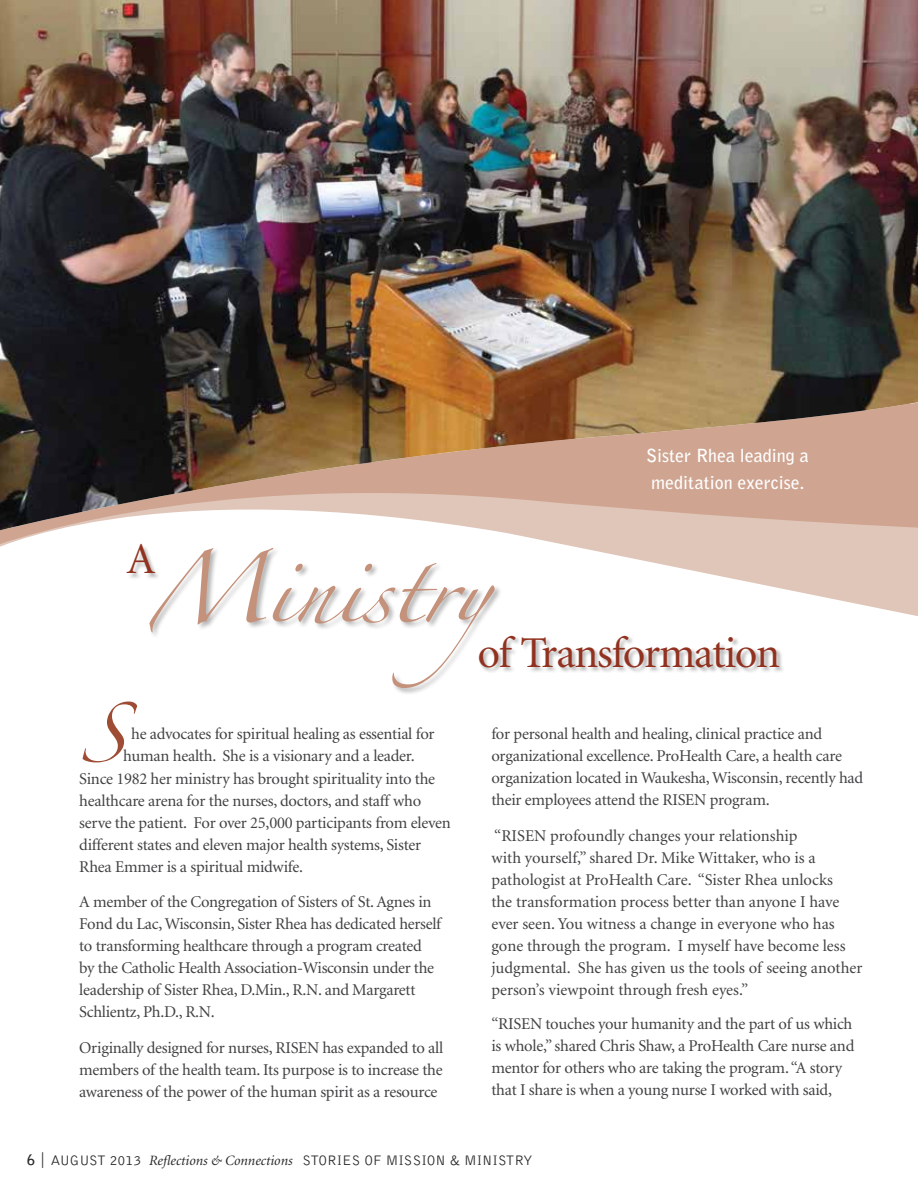
<style>
.page{position:relative;width:918px;height:1188px;background:#fff}
.page>*{position:absolute;margin:0;border:0;box-sizing:border-box;transform-origin:0 0}
.t1{font:62.85px "Zapfino";color:#c4917b}
.t2{font:54.3px "Zapfino";color:#9e4c33}
.t3{font:43.95px "Minion";letter-spacing:-.03em;color:#913220}
.t4{font:700 18px/27px "Bell Gothic";color:#fff}
.t5{font:16.5px/22px "Minion";letter-spacing:-.015em;color:#414042}
.t6{font:300 14.25px "Bell Gothic";color:#292829}
.s1{font-weight:700}
.s2{font-family:"Helvetica";font-size:15.6px}
.s3{font-family:"Minion";font-weight:400;font-style:italic}
</style>
<div class="page">
<svg style="left:661px;top:564px;width:257px;height:52px"></svg>
<svg style="left:0;top:535px;width:918px;height:29px"></svg>
<img style="left:0;top:0;width:918px;height:530px">
<div style="left:127px;top:544px;width:35px;height:36px;background:#000;opacity:.3"></div>
<div style="left:149px;top:546px;width:354px;height:150px;background:#000;opacity:.3"></div>
<div style="left:479px;top:636px;width:307px;height:38px;background:#000;opacity:.3"></div>
<p class="t4" style="left:646px;top:443px;width:164px">Sister Rhea leading a meditation exercise.</p>
<h3 class="t3" style="left:127px;top:538px;width:30px">A</h3>
<h1 class="t1" style="left:148px;top:563px;width:410px">Ministry</h1>
<p class="t5" style="left:491px;top:724px;width:373px">for personal health and healing, clinical practice and organizational excellence. ProHealth Care, a health care organization located in Waukesha, Wisconsin, recently had their employees attend the RISEN program.</p>
<p class="t5" style="left:491px;top:825px;width:373px">“RISEN profoundly changes your relationship<br>with yourself,” shared Dr. Mike Wittaker, who is a pathologist at ProHealth Care. “Sister Rhea unlocks<br>the transformation process better than anyone I have ever seen. You witness a change in everyone who has gone through the program. I myself have become less judgmental. She has given us the tools of seeing another person’s viewpoint through fresh eyes.”</p>
<p class="t5" style="left:491px;top:1014px;width:364px">“RISEN touches your humanity and the part of us which is whole,” shared Chris Shaw, a ProHealth Care nurse and mentor for others who are taking the program. “A story that I share is when a young nurse I worked with said,</p>
<h3 class="t3" style="left:477px;top:631px;width:304px">of Transformation</h3>
<h2 class="t2" style="left:79px;top:711px;width:46px">S</h2>
<p class="t5" style="left:131px;top:724px;width:305px">he advocates for spiritual healing as essential for</p>
<p class="t5" style="left:123px;top:746px;width:293px">human health. She is a visionary and a leader.</p>
<p class="t5" style="left:79px;top:768px;width:357px">Since 1982 her ministry has brought spirituality into the</p>
<p class="t5" style="left:79px;top:790px;width:343px">healthcare arena for the nurses, doctors, and staff who</p>
<p class="t5" style="left:79px;top:812px;width:373px">serve the patient. For over 25,000 participants from eleven</p>
<p class="t5" style="left:79px;top:834px;width:343px">different states and eleven major health systems, Sister</p>
<p class="t5" style="left:79px;top:856px;width:225px">Rhea Emmer is a spiritual midwife.</p>
<p class="t5" style="left:79px;top:892px;width:363px">A member of the Congregation of Sisters of St. Agnes in Fond du Lac, Wisconsin, Sister Rhea has dedicated herself to transforming healthcare through a program created by the Catholic Health Association-Wisconsin under the leadership of Sister Rhea, D.Min., R.N. and Margarett Schlientz, Ph.D., R.N.</p>
<p class="t5" style="left:79px;top:1037px;width:365px;text-align:justify">Originally designed for nurses, RISEN has expanded to all members of the health team. Its purpose is to increase the awareness of the power of the human spirit as a resource</p>
<p class="t6" style="left:27px;top:1153px;width:507px"><span class="s1">6</span> <span class="s2">|</span> AUGUST 2013 <span class="s3">Reflections &amp; Connections</span> STORIES OF MISSION &amp; MINISTRY</p>
</div>
